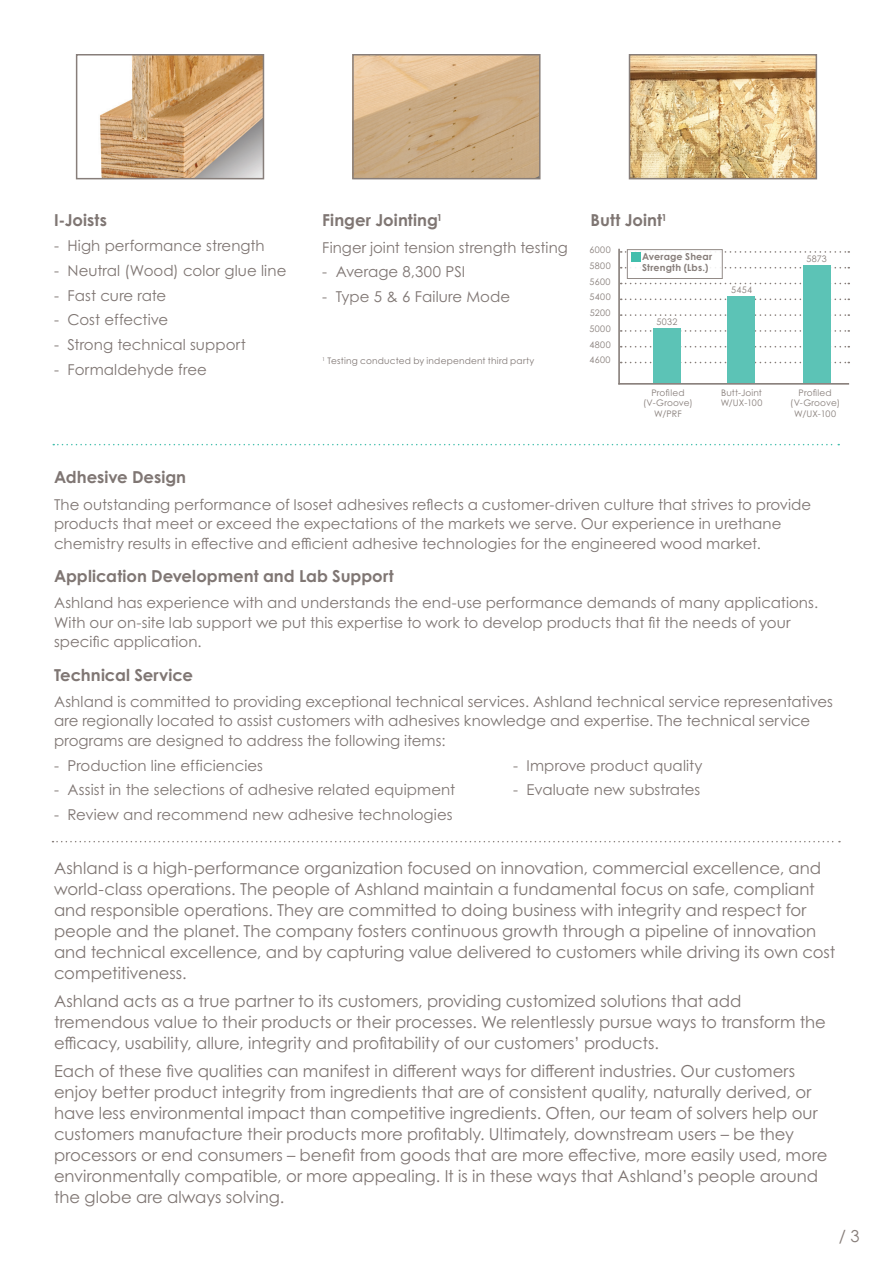
<style>
.page{position:relative;width:893px;height:1263px;background:#fff}
.page>*{position:absolute;margin:0;border:0;box-sizing:border-box;transform-origin:0 0}
.APM_SS_Body_Copy{font:16.5px/21px "Century Gothic Pro";color:#7f7673}
.APM_SS_Chart_Title{font:700 16.5px "Century Gothic Pro";color:#7f7673}
.ash_brochure_page_nu{font:16.5px "Century Gothic Pro";color:#877e7a}
.APM_SS_Body_Copy-2{font:15px/19.5px "Century Gothic Pro";color:#7f7673}
.ash_body_2_B{font:15px "Century Gothic Pro";letter-spacing:.005em;color:#7f7673}
.ash_brochure_table_h{font:700 9.6px/11.4px "Century Gothic Pro";letter-spacing:.02em;color:#877e7a}
.ash_brochure_table_b{font:9px "Century Gothic Pro";letter-spacing:.015em;color:#877e7a}
.APM_SS_Body_Copy-3{font:9px "Century Gothic Pro";letter-spacing:.02em;color:#7f7673}
.ash_brochure_table_l{font:9px "Century Gothic Pro";letter-spacing:.045em;color:#877e7a}
</style>
<div class="page">
<hr style="left:618px;top:249px;width:2px;height:135px;background:#877e7a">
<svg style="left:621px;top:251px;width:228px;height:2px"></svg>
<svg style="left:621px;top:267px;width:228px;height:2px"></svg>
<svg style="left:621px;top:314px;width:228px;height:2px"></svg>
<svg style="left:621px;top:298px;width:228px;height:2px"></svg>
<svg style="left:621px;top:283px;width:228px;height:1px"></svg>
<svg style="left:621px;top:330px;width:228px;height:2px"></svg>
<svg style="left:621px;top:362px;width:228px;height:1px"></svg>
<svg style="left:621px;top:346px;width:228px;height:1px"></svg>
<div style="left:627px;top:249px;width:96px;height:30px;background:#fff;border:1px solid #877e7a"></div>
<div style="left:653px;top:328px;width:28px;height:55px;background:#5cc3b6"></div>
<div style="left:727px;top:296px;width:28px;height:87px;background:#5cc3b6"></div>
<div style="left:803px;top:266px;width:27px;height:117px;background:#5cc3b6"></div>
<hr style="left:618px;top:383px;width:231px;height:2px;background:#877e7a">
<div style="left:631px;top:253px;width:10px;height:9px;background:#42beac"></div>
<img style="left:100px;top:57px;width:161px;height:119px">
<div style="left:76px;top:54px;width:188px;height:125px;border:2px solid #877e7a"></div>
<img style="left:355px;top:57px;width:182px;height:119px">
<div style="left:352px;top:54px;width:188px;height:125px;border:2px solid #877e7a"></div>
<img style="left:632px;top:57px;width:182px;height:119px">
<div style="left:629px;top:54px;width:188px;height:125px;border:2px solid #877e7a"></div>
<svg style="left:53px;top:444px;width:786px;height:1px"></svg>
<svg style="left:52px;top:841px;width:788px;height:1px"></svg>
<p class="APM_SS_Chart_Title" style="left:54px;top:210px;width:54px">I-Joists</p>
<p class="APM_SS_Body_Copy-2" style="left:54px;top:236px;width:212px">- High performance strength</p>
<p class="APM_SS_Body_Copy-2" style="left:54px;top:260px;width:234px">- Neutral (Wood) color glue line</p>
<p class="APM_SS_Body_Copy-2" style="left:54px;top:285px;width:114px">- Fast cure rate</p>
<p class="APM_SS_Body_Copy-2" style="left:54px;top:310px;width:116px">- Cost effective</p>
<p class="APM_SS_Body_Copy-2" style="left:54px;top:335px;width:193px">- Strong technical support</p>
<p class="APM_SS_Body_Copy-2" style="left:54px;top:359px;width:154px">- Formaldehyde free</p>
<p class="APM_SS_Chart_Title" style="left:322px;top:210px;width:121px">Finger Jointing<sup>1</sup></p>
<p class="ash_body_2_B" style="left:322px;top:238px;width:247px">Finger joint tension strength testing</p>
<p class="APM_SS_Body_Copy-2" style="left:322px;top:262px;width:144px">- Average 8,300 PSI</p>
<p class="APM_SS_Body_Copy-2" style="left:322px;top:287px;width:189px">- Type 5 &amp; 6 Failure Mode</p>
<p class="APM_SS_Body_Copy-3" style="left:322px;top:356px;width:214px"><sup>1</sup> Testing conducted by independent third party</p>
<p class="APM_SS_Chart_Title" style="left:591px;top:210px;width:78px">Butt Joint<sup>1</sup></p>
<p class="ash_brochure_table_l" style="left:589px;top:244px;width:23px">6000</p>
<p class="ash_brochure_table_l" style="left:589px;top:260px;width:23px">5800</p>
<p class="ash_brochure_table_l" style="left:590px;top:276px;width:22px">5600</p>
<p class="ash_brochure_table_l" style="left:589px;top:292px;width:23px">5400</p>
<p class="ash_brochure_table_l" style="left:590px;top:307px;width:22px">5200</p>
<p class="ash_brochure_table_l" style="left:589px;top:323px;width:23px">5000</p>
<p class="ash_brochure_table_l" style="left:589px;top:339px;width:23px">4800</p>
<p class="ash_brochure_table_l" style="left:590px;top:355px;width:23px">4600</p>
<p class="ash_brochure_table_h" style="left:642px;top:250px;width:72px">Average Shear<br>Strength (Lbs.)</p>
<p class="ash_brochure_table_b" style="left:657px;top:316px;width:22px">5032</p>
<p class="ash_brochure_table_b" style="left:731px;top:285px;width:22px">5454</p>
<p class="ash_brochure_table_b" style="left:651px;top:387px;width:35px">Profiled</p>
<p class="ash_brochure_table_b" style="left:643px;top:398px;width:51px">(V-Groove)</p>
<p class="ash_brochure_table_b" style="left:654px;top:408px;width:29px">W/PRF</p>
<p class="ash_brochure_table_b" style="left:721px;top:387px;width:42px">Butt-Joint</p>
<p class="ash_brochure_table_b" style="left:721px;top:398px;width:43px">W/UX-100</p>
<p class="ash_brochure_table_b" style="left:806px;top:253px;width:22px">5873</p>
<p class="ash_brochure_table_b" style="left:798px;top:387px;width:35px">Profiled</p>
<p class="ash_brochure_table_b" style="left:790px;top:398px;width:51px">(V-Groove)</p>
<p class="ash_brochure_table_b" style="left:794px;top:408px;width:43px">W/UX-100</p>
<p class="APM_SS_Chart_Title" style="left:54px;top:467px;width:134px">Adhesive Design</p>
<p class="APM_SS_Body_Copy-2" style="left:54px;top:494px;width:759px">The outstanding performance of Isoset adhesives reflects a customer-driven culture that strives to provide products that meet or exceed the expectations of the markets we serve. Our experience in urethane chemistry results in effective and efficient adhesive technologies for the engineered wood market.</p>
<p class="APM_SS_Chart_Title" style="left:54px;top:566px;width:341px">Application Development and Lab Support</p>
<p class="APM_SS_Body_Copy-2" style="left:54px;top:593px;width:766px">Ashland has experience with and understands the end-use performance demands of many applications.<br>With our on-site lab support we put this expertise to work to develop products that fit the needs of your specific application.</p>
<p class="APM_SS_Chart_Title" style="left:54px;top:664px;width:141px">Technical Service</p>
<p class="APM_SS_Body_Copy-2" style="left:54px;top:691px;width:780px">Ashland is committed to providing exceptional technical services. Ashland technical service representatives are regionally located to assist customers with adhesives knowledge and expertise. The technical service programs are designed to address the following items:</p>
<p class="APM_SS_Body_Copy-2" style="left:54px;top:755px;width:210px">- Production line efficiencies</p>
<p class="APM_SS_Body_Copy-2" style="left:513px;top:755px;width:191px">- Improve product quality</p>
<p class="APM_SS_Body_Copy-2" style="left:54px;top:780px;width:403px">- Assist in the selections of adhesive related equipment</p>
<p class="APM_SS_Body_Copy-2" style="left:513px;top:780px;width:189px">- Evaluate new substrates</p>
<p class="APM_SS_Body_Copy-2" style="left:54px;top:805px;width:400px">- Review and recommend new adhesive technologies</p>
<p class="APM_SS_Body_Copy" style="left:54px;top:857px;width:783px">Ashland is a high-performance organization focused on innovation, commercial excellence, and world-class operations. The people of Ashland maintain a fundamental focus on safe, compliant and responsible operations. They are committed to doing business with integrity and respect for people and the planet. The company fosters continuous growth through a pipeline of innovation and technical excellence, and by capturing value delivered to customers while driving its own cost competitiveness.</p>
<p class="APM_SS_Body_Copy" style="left:54px;top:990px;width:773px">Ashland acts as a true partner to its customers, providing customized solutions that add tremendous value to their products or their processes. We relentlessly pursue ways to transform the efficacy, usability, allure, integrity and profitability of our customers’ products.</p>
<p class="APM_SS_Body_Copy" style="left:54px;top:1060px;width:775px">Each of these five qualities can manifest in different ways for different industries. Our customers enjoy better product integrity from ingredients that are of consistent quality, naturally derived, or have less environmental impact than competitive ingredients. Often, our team of solvers help our customers manufacture their products more profitably. Ultimately, downstream users – be they processors or end consumers – benefit from goods that are more effective, more easily used, more environmentally compatible, or more appealing. It is in these ways that Ashland’s people around the globe are always solving.</p>
<p class="ash_brochure_page_nu" style="left:839px;top:1226px;width:22px">/ 3</p>
</div>
